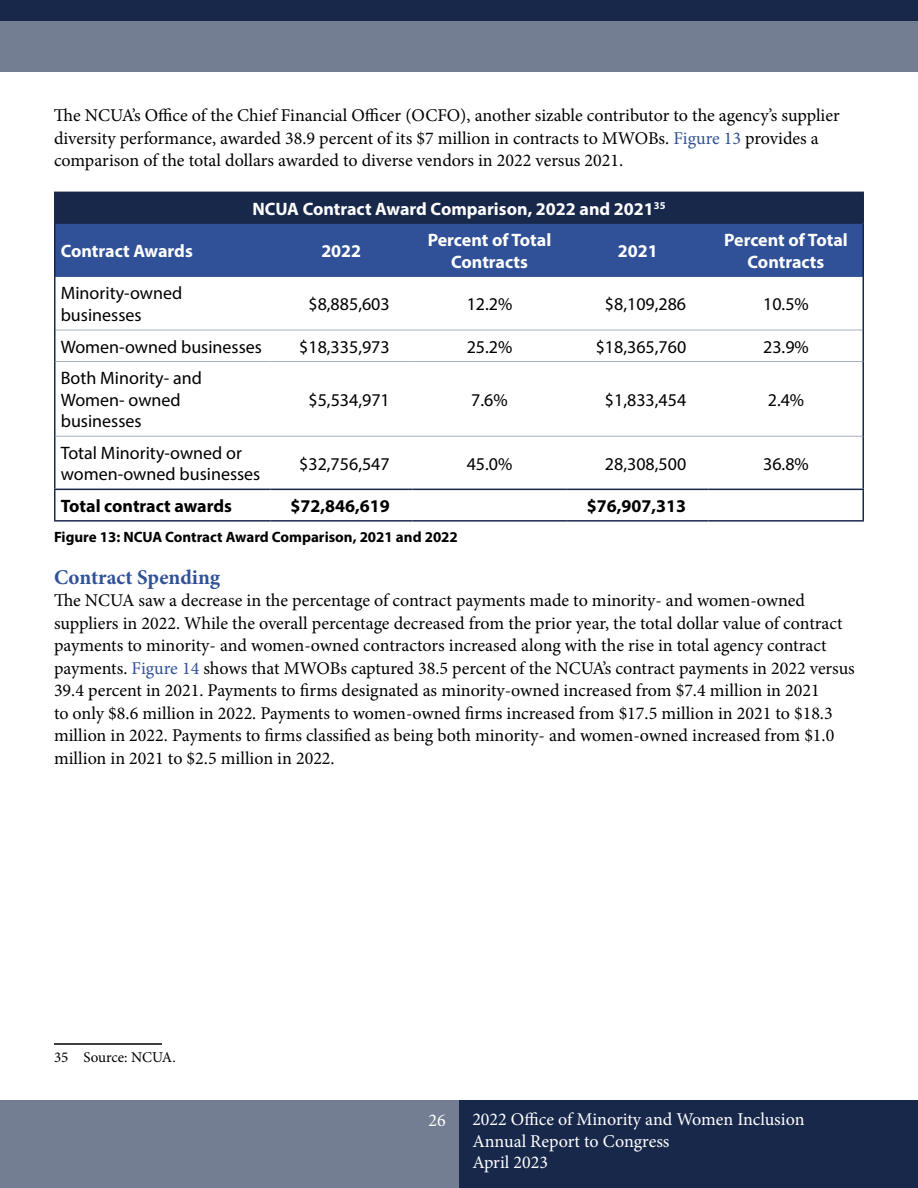
<style>
.page{position:relative;width:918px;height:1188px;background:#fff}
.page>*{position:absolute;margin:0;border:0;box-sizing:border-box;transform-origin:0 0}
.t1{font:700 21px "Minion Pro";color:#305197}
.body_text{font:18px/22.5px "Minion Pro";color:#000}
.table_body{font:18px/21.6px "Myriad Pro";color:#000}
.table_body_rt{font:18px "Myriad Pro";color:#000}
.t2{font:18px/21.6px "Minion Pro";color:#fff}
.table_body_centered{font:700 18px/21.6px "Myriad Pro";color:#fff;text-align:center}
.table_header_centere{font:700 18px "Myriad Pro";color:#fff}
.table_body_centered-2{font:18px "Myriad Pro";color:#000}
.table_body_rt-2{font:700 18px "Myriad Pro";color:#000}
.table_body-2{font:700 18px "Myriad Pro";color:#000}
.table_body-3{font:700 18px "Myriad Pro";letter-spacing:-.005em;color:#fff}
.t3{font:700 15px "Myriad Pro";color:#000}
.footnote{font:15px "Minion Pro";color:#000}
.s1{color:#305197}
</style>
<div class="page">
<div style="left:0;top:0;width:918px;height:22px;background:#18284b"></div>
<div style="left:0;top:22px;width:918px;height:50px;background:#747e93"></div>
<div style="left:0;top:1100px;width:459px;height:88px;background:#747e93"></div>
<div style="left:459px;top:1100px;width:459px;height:88px;background:#18284b"></div>
<div style="left:55px;top:192px;width:808px;height:32px;background:#18284b"></div>
<div style="left:56px;top:224px;width:806px;height:53px;background:#305197"></div>
<hr style="left:54px;top:193px;width:2px;height:31px;background:#18284b">
<hr style="left:54px;top:192px;width:216px;height:1px;background:#18284b">
<hr style="left:709px;top:192px;width:155px;height:1px;background:#18284b">
<hr style="left:56px;top:330px;width:214px;height:1px;background:#a6afc1">
<hr style="left:270px;top:330px;width:142px;height:1px;background:#a6afc1">
<hr style="left:412px;top:330px;width:155px;height:1px;background:#a6afc1">
<hr style="left:567px;top:330px;width:142px;height:1px;background:#a6afc1">
<hr style="left:709px;top:330px;width:154px;height:1px;background:#a6afc1">
<hr style="left:56px;top:361px;width:214px;height:1px;background:#a6afc1">
<hr style="left:270px;top:361px;width:142px;height:1px;background:#a6afc1">
<hr style="left:412px;top:361px;width:155px;height:1px;background:#a6afc1">
<hr style="left:567px;top:361px;width:142px;height:1px;background:#a6afc1">
<hr style="left:709px;top:361px;width:154px;height:1px;background:#a6afc1">
<hr style="left:56px;top:436px;width:214px;height:1px;background:#a6afc1">
<hr style="left:270px;top:436px;width:142px;height:1px;background:#a6afc1">
<hr style="left:412px;top:436px;width:155px;height:1px;background:#a6afc1">
<hr style="left:567px;top:436px;width:142px;height:1px;background:#a6afc1">
<hr style="left:709px;top:436px;width:154px;height:1px;background:#a6afc1">
<hr style="left:862px;top:193px;width:2px;height:31px;background:#18284b">
<hr style="left:54px;top:224px;width:2px;height:53px;background:#18284b">
<hr style="left:862px;top:224px;width:2px;height:53px;background:#18284b">
<hr style="left:54px;top:277px;width:2px;height:53px;background:#18284b">
<hr style="left:862px;top:277px;width:2px;height:53px;background:#18284b">
<hr style="left:54px;top:330px;width:2px;height:32px;background:#18284b">
<hr style="left:54px;top:362px;width:2px;height:74px;background:#18284b">
<hr style="left:862px;top:330px;width:2px;height:32px;background:#18284b">
<hr style="left:862px;top:362px;width:2px;height:74px;background:#18284b">
<hr style="left:54px;top:436px;width:2px;height:53px;background:#18284b">
<hr style="left:862px;top:436px;width:2px;height:53px;background:#18284b">
<hr style="left:54px;top:490px;width:2px;height:30px;background:#18284b">
<hr style="left:54px;top:489px;width:216px;height:1px;background:#18284b">
<hr style="left:270px;top:489px;width:142px;height:1px;background:#18284b">
<hr style="left:412px;top:489px;width:155px;height:1px;background:#18284b">
<hr style="left:567px;top:489px;width:142px;height:1px;background:#18284b">
<hr style="left:709px;top:489px;width:155px;height:1px;background:#18284b">
<hr style="left:862px;top:490px;width:2px;height:30px;background:#18284b">
<hr style="left:54px;top:520px;width:216px;height:2px;background:#18284b">
<hr style="left:270px;top:520px;width:142px;height:2px;background:#18284b">
<hr style="left:412px;top:520px;width:155px;height:2px;background:#18284b">
<hr style="left:567px;top:520px;width:142px;height:2px;background:#18284b">
<hr style="left:709px;top:520px;width:155px;height:2px;background:#18284b">
<hr style="left:54px;top:1043px;width:108px;height:2px;background:#000">
<p class="body_text" style="left:54px;top:104px;width:787px">The NCUA’s Office of the Chief Financial Officer (OCFO), another sizable contributor to the agency’s supplier diversity performance, awarded 38.9 percent of its $7 million in contracts to MWOBs. <span class="s1">Figure 13</span> provides a comparison of the total dollars awarded to diverse vendors in 2022 versus 2021.</p>
<p class="table_header_centere" style="left:252px;top:197px;width:415px">NCUA Contract Award Comparison, 2022 and 2021<sup>35</sup></p>
<p class="table_body-3" style="left:61px;top:239px;width:134px">Contract Awards</p>
<p class="table_body_centered" style="left:321px;top:240px;width:41px">2022</p>
<p class="table_body_centered" style="left:428px;top:229px;width:125px">Percent of Total<br>Contracts</p>
<p class="table_body_centered" style="left:618px;top:240px;width:41px">2021</p>
<p class="table_body_centered" style="left:724px;top:229px;width:125px">Percent of Total<br>Contracts</p>
<p class="table_body" style="left:61px;top:282px;width:123px">Minority-owned businesses</p>
<p class="table_body_rt" style="left:308px;top:293px;width:83px">$8,885,603</p>
<p class="table_body_centered-2" style="left:467px;top:293px;width:47px">12.2%</p>
<p class="table_body_rt" style="left:605px;top:293px;width:83px">$8,109,286</p>
<p class="table_body_centered-2" style="left:763px;top:293px;width:47px">10.5%</p>
<p class="table_body" style="left:61px;top:335px;width:203px">Women-owned businesses</p>
<p class="table_body_rt" style="left:299px;top:335px;width:92px">$18,335,973</p>
<p class="table_body_centered-2" style="left:467px;top:335px;width:47px">25.2%</p>
<p class="table_body_rt" style="left:596px;top:335px;width:92px">$18,365,760</p>
<p class="table_body_centered-2" style="left:763px;top:335px;width:47px">23.9%</p>
<p class="table_body" style="left:61px;top:367px;width:143px">Both Minority- and<br>Women- owned businesses</p>
<p class="table_body_rt" style="left:308px;top:388px;width:83px">$5,534,971</p>
<p class="table_body_centered-2" style="left:471px;top:388px;width:38px">7.6%</p>
<p class="table_body_rt" style="left:605px;top:388px;width:83px">$1,833,454</p>
<p class="table_body_centered-2" style="left:768px;top:388px;width:38px">2.4%</p>
<p class="table_body" style="left:61px;top:442px;width:201px">Total Minority-owned or women-owned businesses</p>
<p class="table_body_rt" style="left:299px;top:452px;width:92px">$32,756,547</p>
<p class="table_body_centered-2" style="left:467px;top:452px;width:47px">45.0%</p>
<p class="table_body_rt" style="left:605px;top:452px;width:83px">28,308,500</p>
<p class="table_body_centered-2" style="left:763px;top:452px;width:47px">36.8%</p>
<p class="table_body-2" style="left:61px;top:494px;width:173px">Total contract awards</p>
<p class="table_body_rt-2" style="left:291px;top:494px;width:101px">$72,846,619</p>
<p class="table_body_rt-2" style="left:587px;top:494px;width:101px">$76,907,313</p>
<p class="t3" style="left:54px;top:527px;width:405px">Figure 13: NCUA Contract Award Comparison, 2021 and 2022</p>
<h3 class="t1" style="left:54px;top:562px;width:168px">Contract Spending</h3>
<p class="body_text" style="left:54px;top:589px;width:802px">The NCUA saw a decrease in the percentage of contract payments made to minority- and women-owned suppliers in 2022. While the overall percentage decreased from the prior year, the total dollar value of contract payments to minority- and women-owned contractors increased along with the rise in total agency contract payments. <span class="s1">Figure 14</span> shows that MWOBs captured 38.5 percent of the NCUA’s contract payments in 2022 versus 39.4 percent in 2021. Payments to firms designated as minority-owned increased from $7.4 million in 2021<br>to only $8.6 million in 2022. Payments to women-owned firms increased from $17.5 million in 2021 to $18.3 million in 2022. Payments to firms classified as being both minority- and women-owned increased from $1.0 million in 2021 to $2.5 million in 2022.</p>
<p class="footnote" style="left:54px;top:1047px;width:122px">35 Source: NCUA.</p>
<p class="t2" style="left:428px;top:1109px;width:19px">26</p>
<p class="t2" style="left:472px;top:1109px;width:334px">2022 Office of Minority and Women Inclusion<br>Annual Report to Congress<br>April 2023</p>
</div>
